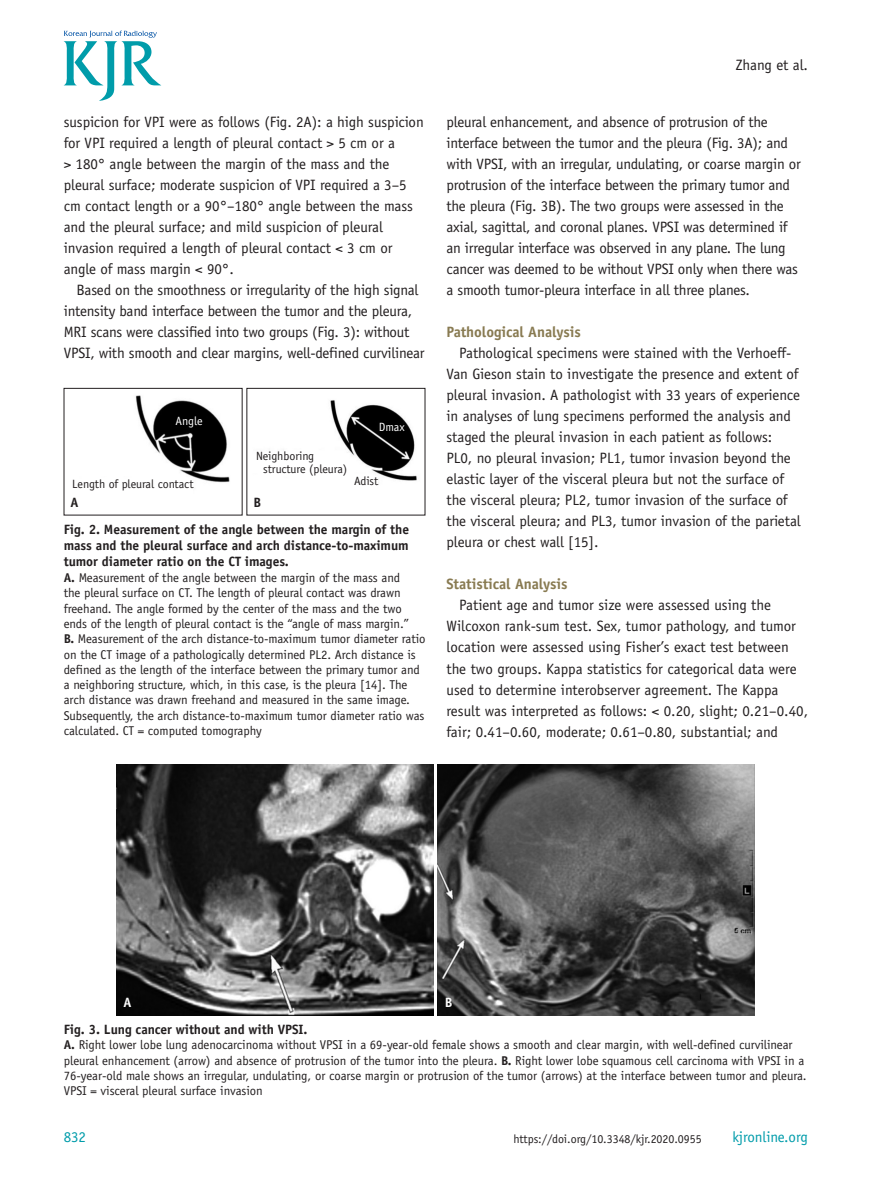
<style>
.page{position:relative;width:893px;height:1191px;background:#fff}
.page>*{position:absolute;margin:0;border:0;box-sizing:border-box;transform-origin:0 0}
.t1{font:15px/21px "Officina Sans Std";letter-spacing:-.015em;color:#231f20}
.t2{font:700 15px "Officina Sans Std";letter-spacing:-.005em;color:#887a51}
.t3{font:15px "Officina Sans Std";letter-spacing:-.005em;color:#009caa}
.t4{font:700 13.5px/16.2px "Officina Sans Std";letter-spacing:-.005em;color:#231f20;text-align:justify}
.t5{font:700 13.5px "Officina Sans Std";color:#fff}
.t6{font:12.75px/15.3px "Officina Sans Std";letter-spacing:-.005em;color:#231f20}
.t7{font:12px/13.5px "Officina Sans Std";letter-spacing:-.005em;color:#231f20}
.t8{font:12px "Officina Sans Std";letter-spacing:-.005em;color:#fff}
.s1{font-weight:700}
</style>
<div class="page">
<svg style="left:64px;top:31px;width:97px;height:70px"></svg>
<img style="left:117px;top:765px;width:317px;height:250px">
<img style="left:438px;top:765px;width:317px;height:250px">
<img style="left:135px;top:395px;width:95px;height:88px">
<img style="left:330px;top:400px;width:87px;height:81px">
<p class="t1" style="left:64px;top:112px;width:362px">suspicion for VPI were as follows (Fig. 2A): a high suspicion</p>
<p class="t1" style="left:64px;top:133px;width:333px">for VPI required a length of pleural contact &gt; 5 cm or a</p>
<p class="t1" style="left:64px;top:154px;width:327px">&gt; 180° angle between the margin of the mass and the</p>
<p class="t1" style="left:64px;top:175px;width:344px">pleural surface; moderate suspicion of VPI required a 3–5</p>
<p class="t1" style="left:64px;top:196px;width:351px">cm contact length or a 90°–180° angle between the mass</p>
<p class="t1" style="left:64px;top:217px;width:321px">and the pleural surface; and mild suspicion of pleural</p>
<p class="t1" style="left:64px;top:238px;width:330px">invasion required a length of pleural contact &lt; 3 cm or</p>
<p class="t1" style="left:64px;top:259px;width:172px">angle of mass margin &lt; 90°.</p>
<p class="t1" style="left:77px;top:280px;width:343px">Based on the smoothness or irregularity of the high signal</p>
<p class="t1" style="left:64px;top:301px;width:350px">intensity band interface between the tumor and the pleura,</p>
<p class="t1" style="left:64px;top:322px;width:347px">MRI scans were classified into two groups (Fig. 3): without</p>
<p class="t1" style="left:64px;top:343px;width:362px">VPSI, with smooth and clear margins, well-defined curvilinear</p>
<p class="t8" style="left:176px;top:413px;width:29px">Angle</p>
<p class="t8" style="left:379px;top:419px;width:27px">Dmax</p>
<p class="t7" style="left:72px;top:477px;width:123px">Length of pleural contact</p>
<p class="t7" style="left:263px;top:449px;width:86px;text-indent:-7px">Neighboring structure (pleura)</p>
<p class="t4" style="left:70px;top:494px;width:10px">A</p>
<p class="t4" style="left:253px;top:494px;width:9px">B</p>
<p class="t7" style="left:354px;top:474px;width:26px">Adist</p>
<p class="t4" style="left:64px;top:521px;width:347px">Fig. 2. Measurement of the angle between the margin of the mass and the pleural surface and arch distance-to-maximum tumor diameter ratio on the CT images.</p>
<p class="t6" style="left:64px;top:570px;width:363px"><span class="s1">A.</span> Measurement of the angle between the margin of the mass and<br>the pleural surface on CT. The length of pleural contact was drawn freehand. The angle formed by the center of the mass and the two ends of the length of pleural contact is the “angle of mass margin.”<br><span class="s1">B.</span> Measurement of the arch distance-to-maximum tumor diameter ratio on the CT image of a pathologically determined PL2. Arch distance is defined as the length of the interface between the primary tumor and a neighboring structure, which, in this case, is the pleura [14]. The arch distance was drawn freehand and measured in the same image.<br>Subsequently, the arch distance-to-maximum tumor diameter ratio was calculated. CT = computed tomography</p>
<p class="t1" style="left:736px;top:54px;width:73px">Zhang et al.</p>
<p class="t1" style="left:446px;top:112px;width:356px">pleural enhancement, and absence of protrusion of the interface between the tumor and the pleura (Fig. 3A); and with VPSI, with an irregular, undulating, or coarse margin or protrusion of the interface between the primary tumor and the pleura (Fig. 3B). The two groups were assessed in the axial, sagittal, and coronal planes. VPSI was determined if an irregular interface was observed in any plane. The lung cancer was deemed to be without VPSI only when there was a smooth tumor-pleura interface in all three planes.</p>
<p class="t2" style="left:446px;top:323px;width:136px">Pathological Analysis</p>
<p class="t1" style="left:459px;top:343px;width:334px">Pathological specimens were stained with the Verhoeff-</p>
<p class="t1" style="left:446px;top:364px;width:353px">Van Gieson stain to investigate the presence and extent of</p>
<p class="t1" style="left:446px;top:385px;width:355px">pleural invasion. A pathologist with 33 years of experience</p>
<p class="t1" style="left:446px;top:406px;width:346px">in analyses of lung specimens performed the analysis and</p>
<p class="t1" style="left:446px;top:427px;width:327px">staged the pleural invasion in each patient as follows:</p>
<p class="t1" style="left:446px;top:448px;width:346px">PL0, no pleural invasion; PL1, tumor invasion beyond the</p>
<p class="t1" style="left:446px;top:469px;width:339px">elastic layer of the visceral pleura but not the surface of</p>
<p class="t1" style="left:446px;top:490px;width:343px">the visceral pleura; PL2, tumor invasion of the surface of</p>
<p class="t1" style="left:446px;top:511px;width:356px">the visceral pleura; and PL3, tumor invasion of the parietal</p>
<p class="t1" style="left:446px;top:532px;width:154px">pleura or chest wall [15].</p>
<p class="t2" style="left:446px;top:575px;width:123px">Statistical Analysis</p>
<p class="t1" style="left:459px;top:595px;width:313px">Patient age and tumor size were assessed using the</p>
<p class="t1" style="left:446px;top:616px;width:351px">Wilcoxon rank-sum test. Sex, tumor pathology, and tumor</p>
<p class="t1" style="left:446px;top:637px;width:344px">location were assessed using Fisher’s exact test between</p>
<p class="t1" style="left:446px;top:658px;width:352px">the two groups. Kappa statistics for categorical data were</p>
<p class="t1" style="left:446px;top:679px;width:334px">used to determine interobserver agreement. The Kappa</p>
<p class="t1" style="left:446px;top:700px;width:363px">result was interpreted as follows: &lt; 0.20, slight; 0.21–0.40,</p>
<p class="t1" style="left:446px;top:721px;width:333px">fair; 0.41–0.60, moderate; 0.61–0.80, substantial; and</p>
<p class="t5" style="left:124px;top:994px;width:10px">A</p>
<p class="t5" style="left:445px;top:994px;width:9px">B</p>
<p class="t4" style="left:64px;top:1021px;width:245px">Fig. 3. Lung cancer without and with VPSI.</p>
<p class="t6" style="left:64px;top:1037px;width:744px"><span class="s1">A.</span> Right lower lobe lung adenocarcinoma without VPSI in a 69-year-old female shows a smooth and clear margin, with well-defined curvilinear pleural enhancement (arrow) and absence of protrusion of the tumor into the pleura. <span class="s1">B.</span> Right lower lobe squamous cell carcinoma with VPSI in a 76-year-old male shows an irregular, undulating, or coarse margin or protrusion of the tumor (arrows) at the interface between tumor and pleura.<br>VPSI = visceral pleural surface invasion</p>
<p class="t3" style="left:64px;top:1128px;width:24px">832</p>
<p class="t7" style="left:513px;top:1132px;width:190px">https://doi.org/10.3348/kjr.2020.0955</p>
<p class="t3" style="left:732px;top:1128px;width:77px">kjronline.org</p>
</div>
